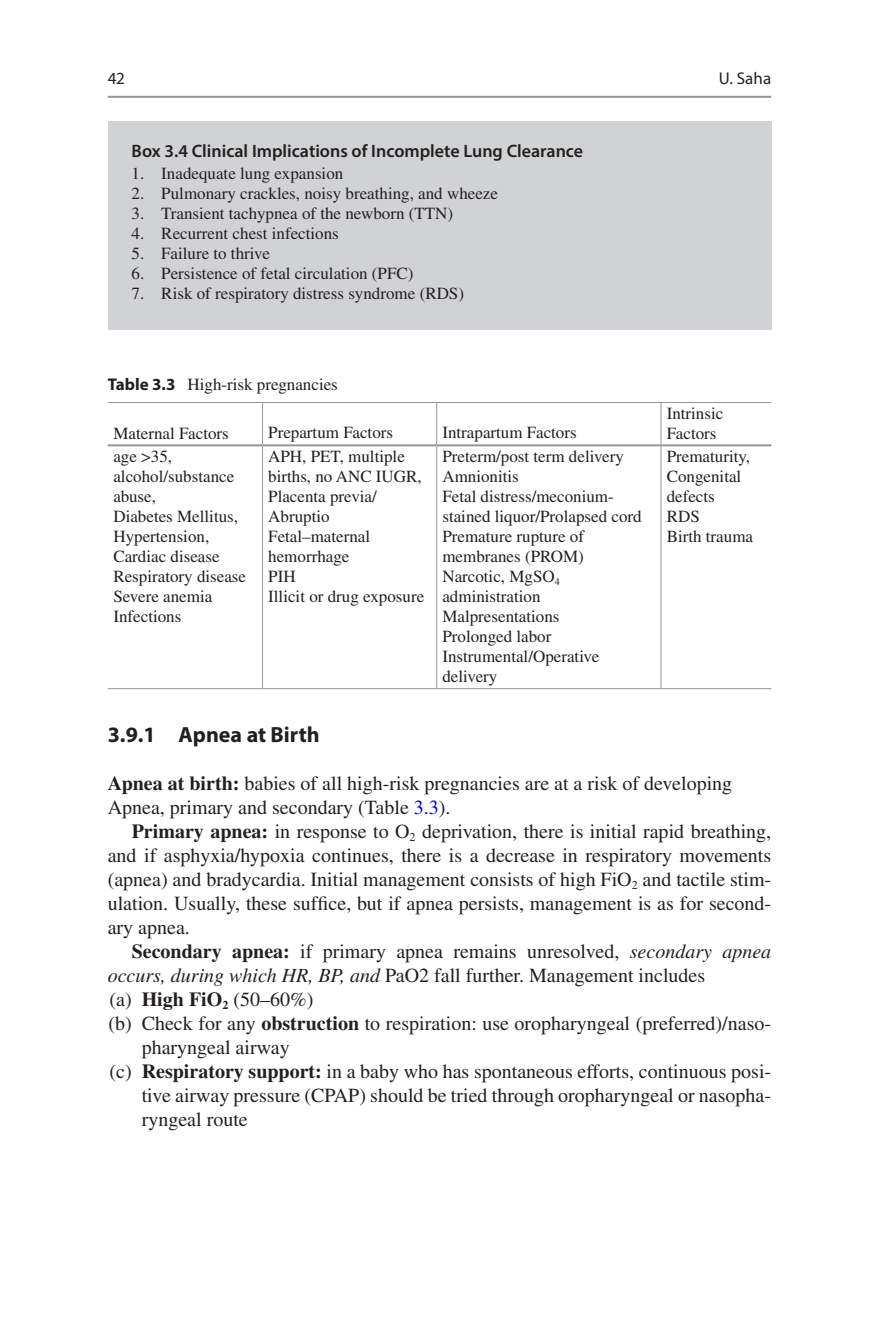
<style>
.page{position:relative;width:879px;height:1333px;background:#fff}
.page>*{position:absolute;margin:0;border:0;box-sizing:border-box;transform-origin:0 0}
._2_hd{font:700 22px "Myriad Pro";color:#231f20}
.Text{font:20px/24px "Times LT Std";color:#231f20;text-align:justify}
.B_1hd_Overview{font:20px/24px "Times LT Std";color:#231f20}
.B_1hd_Overview-2{font:600 18px "Myriad Pro";color:#231f20}
.T_Body{font:17px/20px "Times LT Std";color:#231f20}
.T_Head{font:17px/20px "Times LT Std";color:#231f20}
.t1{font:17px "Myriad Pro";letter-spacing:.005em;color:#231f20}
.s1{font-family:"Myriad Pro";font-weight:700}
.s2{font-weight:700}
.s3{color:#00f}
.s4{font-style:italic}
</style>
<div class="page">
<div style="left:108px;top:121px;width:663px;height:208px;background:#d1d2d4"></div>
<hr style="left:108px;top:402px;width:154px;height:1px;background:#939598">
<hr style="left:108px;top:444px;width:154px;height:2px;background:#939598">
<hr style="left:262px;top:402px;width:175px;height:1px;background:#939598">
<hr style="left:262px;top:403px;width:1px;height:41px;background:#939598">
<hr style="left:262px;top:444px;width:175px;height:2px;background:#939598">
<hr style="left:437px;top:402px;width:224px;height:1px;background:#939598">
<hr style="left:436px;top:403px;width:1px;height:41px;background:#939598">
<hr style="left:437px;top:444px;width:224px;height:2px;background:#939598">
<hr style="left:661px;top:402px;width:110px;height:1px;background:#939598">
<hr style="left:660px;top:403px;width:1px;height:41px;background:#939598">
<hr style="left:661px;top:444px;width:110px;height:2px;background:#939598">
<hr style="left:437px;top:688px;width:224px;height:1px;background:#939598">
<hr style="left:436px;top:446px;width:1px;height:242px;background:#939598">
<hr style="left:262px;top:688px;width:175px;height:1px;background:#939598">
<hr style="left:660px;top:446px;width:1px;height:242px;background:#939598">
<hr style="left:661px;top:688px;width:110px;height:1px;background:#939598">
<hr style="left:262px;top:446px;width:1px;height:242px;background:#939598">
<hr style="left:108px;top:688px;width:154px;height:1px;background:#939598">
<hr style="left:108px;top:96px;width:663px;height:2px;background:#939598">
<p class="t1" style="left:108px;top:68px;width:18px">42</p>
<p class="B_1hd_Overview-2" style="left:132px;top:139px;width:453px">Box 3.4 Clinical Implications of Incomplete Lung Clearance</p>
<p class="T_Body" style="left:132px;top:163px;width:213px">1. Inadequate lung expansion</p>
<p class="T_Body" style="left:132px;top:183px;width:368px">2. Pulmonary crackles, noisy breathing, and wheeze</p>
<p class="T_Body" style="left:132px;top:203px;width:323px">3. Transient tachypnea of the newborn (TTN)</p>
<p class="T_Body" style="left:132px;top:223px;width:209px">4. Recurrent chest infections</p>
<p class="T_Body" style="left:132px;top:243px;width:140px">5. Failure to thrive</p>
<p class="T_Body" style="left:132px;top:263px;width:283px">6. Persistence of fetal circulation (PFC)</p>
<p class="T_Body" style="left:132px;top:283px;width:334px">7. Risk of respiratory distress syndrome (RDS)</p>
<p class="t1" style="left:719px;top:68px;width:54px">U. Saha</p>
<p class="T_Body" style="left:108px;top:374px;width:232px"><span class="s1">Table 3.3</span> High-risk pregnancies</p>
<p class="T_Head" style="left:113px;top:423px;width:117px">Maternal Factors</p>
<p class="T_Head" style="left:268px;top:422px;width:126px">Prepartum Factors</p>
<p class="T_Head" style="left:442px;top:422px;width:136px">Intrapartum Factors</p>
<p class="T_Body" style="left:113px;top:446px;width:60px">age &gt;35,</p>
<p class="T_Body" style="left:113px;top:466px;width:122px">alcohol/substance abuse,</p>
<p class="T_Body" style="left:113px;top:506px;width:126px">Diabetes Mellitus,<br>Hypertension,</p>
<p class="T_Body" style="left:113px;top:546px;width:108px">Cardiac disease</p>
<p class="T_Body" style="left:113px;top:566px;width:134px">Respiratory disease</p>
<p class="T_Body" style="left:113px;top:586px;width:100px">Severe anemia</p>
<p class="T_Body" style="left:113px;top:606px;width:69px">Infections</p>
<p class="T_Body" style="left:268px;top:446px;width:155px">APH, PET, multiple births, no ANC IUGR,</p>
<p class="T_Body" style="left:268px;top:486px;width:110px">Placenta previa/<br>Abruptio</p>
<p class="T_Body" style="left:268px;top:526px;width:103px">Fetal–maternal hemorrhage</p>
<p class="T_Body" style="left:268px;top:566px;width:29px">PIH</p>
<p class="T_Body" style="left:268px;top:586px;width:158px">Illicit or drug exposure</p>
<p class="T_Body" style="left:442px;top:446px;width:183px">Preterm/post term delivery</p>
<p class="T_Body" style="left:442px;top:466px;width:78px">Amnionitis</p>
<p class="T_Body" style="left:442px;top:486px;width:201px">Fetal distress/meconium&shy;stained liquor/Prolapsed cord</p>
<p class="T_Body" style="left:442px;top:526px;width:143px">Premature rupture of membranes (PROM)</p>
<p class="T_Body" style="left:442px;top:566px;width:119px">Narcotic, MgSO<sub>4 </sub>administration</p>
<p class="T_Body" style="left:442px;top:606px;width:119px">Malpresentations</p>
<p class="T_Body" style="left:442px;top:626px;width:111px">Prolonged labor</p>
<p class="T_Body" style="left:442px;top:646px;width:159px">Instrumental/Operative delivery</p>
<p class="T_Head" style="left:667px;top:403px;width:58px">Intrinsic<br>Factors</p>
<p class="T_Body" style="left:667px;top:446px;width:85px">Prematurity,</p>
<p class="T_Body" style="left:667px;top:466px;width:76px">Congenital defects</p>
<p class="T_Body" style="left:667px;top:506px;width:35px">RDS</p>
<p class="T_Body" style="left:667px;top:526px;width:88px">Birth trauma</p>
<h3 class="_2_hd" style="left:108px;top:720px;width:213px">3.9.1 Apnea at Birth</h3>
<p class="B_1hd_Overview" style="left:108px;top:771px;width:626px"><span class="s2">Apnea at birth:</span> babies of all high-risk pregnancies are at a risk of developing<br>Apnea, primary and secondary (Table <span class="s3">3.3</span>).</p>
<p class="Text" style="left:108px;top:819px;width:665px;text-indent:24px"><span class="s2">Primary apnea:</span> in response to O<sub>2</sub> deprivation, there is initial rapid breathing, and if asphyxia/hypoxia continues, there is a decrease in respiratory movements (apnea) and bradycardia. Initial management consists of high FiO<sub>2</sub> and tactile stim&shy;ulation. Usually, these suffice, but if apnea persists, management is as for second&shy;ary apnea.</p>
<p class="Text" style="left:108px;top:939px;width:665px;text-indent:24px"><span class="s2">Secondary apnea:</span> if primary apnea remains unresolved, <span class="s4">secondary apnea occurs, during which HR, BP, and</span> PaO2 fall further. Management includes</p>
<p class="Text" style="left:110px;top:987px;width:205px">(a) <span class="s2">High FiO</span><sub>2</sub> (50–60%)</p>
<p class="Text" style="left:142px;top:1011px;width:631px;text-indent:-33px">(b) Check for any <span class="s2">obstruction</span> to respiration: use oropharyngeal (preferred)/naso&shy;pharyngeal airway</p>
<p class="Text" style="left:142px;top:1059px;width:631px;text-indent:-32px">(c) <span class="s2">Respiratory support:</span> in a baby who has spontaneous efforts, continuous posi&shy;tive airway pressure (CPAP) should be tried through oropharyngeal or nasopha&shy;ryngeal route</p>
</div>
